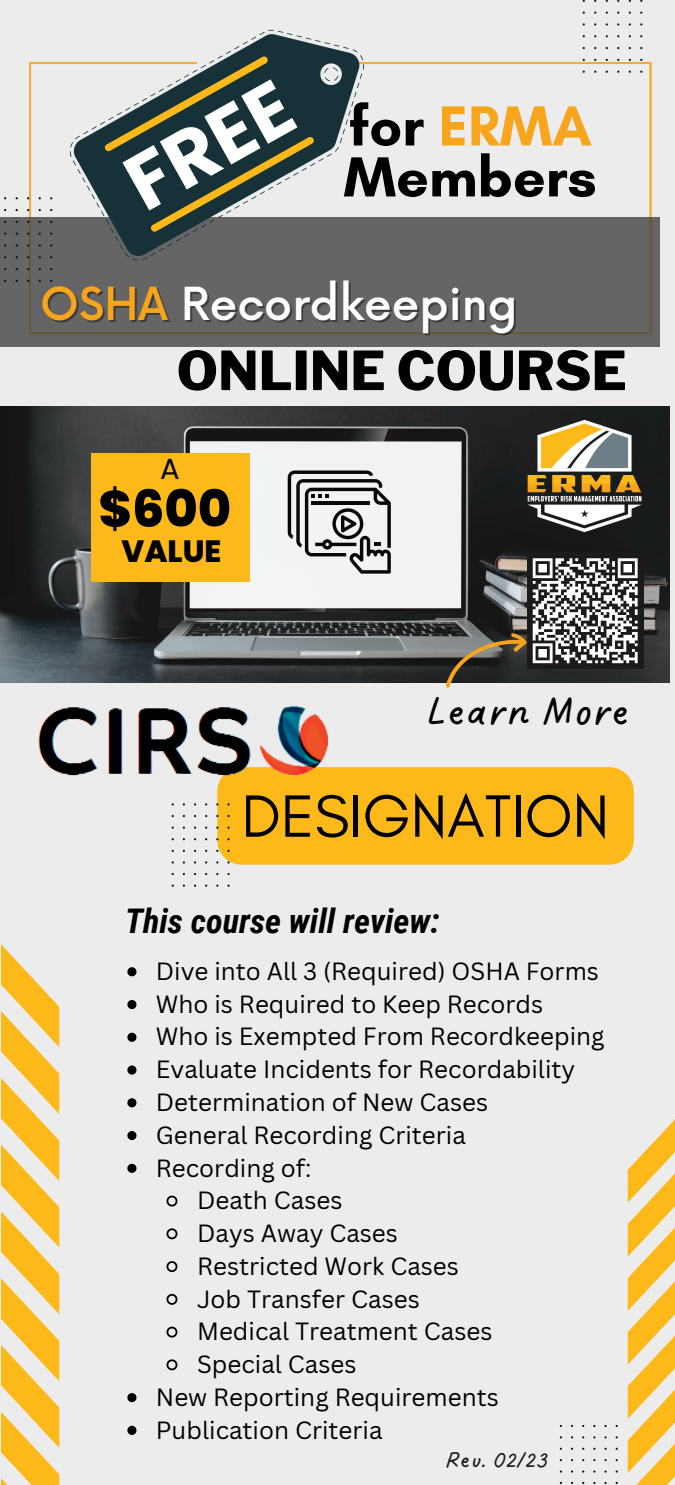
<style>
.page{position:relative;width:675px;height:1485px;background:#ececec}
.page>*{position:absolute;margin:0;border:0;box-sizing:border-box;transform-origin:0 0}
.t1{font:60.75px "Glacial Indifference";color:#000}
.t2{font:700 57.5px/51px "Glacial Indifference";color:#000}
.t3{font:800 53.5px "Libre Franklin";color:#000}
.t4{font:800 50.75px "Poppins";color:#000}
.t5{font:500 44.25px "Now";color:#fff}
.t6{font:43px "DO Sans Slanted";color:#000}
.t7{font:italic 700 34px "Roboto Condensed";color:#000}
.t8{font:800 30.75px "Poppins";color:#000}
.t9{font:29px "Poppins";color:#000}
.t10{font:24.25px "Canva Sans";color:#000}
.t11{font:24.25px "DO Sans Slanted";color:#1b1b1b}
.s1{color:#f6a51c}
.s2{color:rgb(0 0 0/.4)}
</style>
<div class="page">
<svg style="left:29px;top:62px;width:623px;height:155px"></svg>
<svg style="left:583px;top:0;width:59px;height:73px"></svg>
<svg style="left:1px;top:944px;width:58px;height:541px"></svg>
<img style="left:0;top:407px;width:669px;height:276px">
<svg style="left:288px;top:471px;width:103px;height:103px"></svg>
<div style="left:0;top:217px;width:660px;height:129px;background:#656565"></div>
<svg style="left:70px;top:30px;width:294px;height:230px"></svg>
<svg style="left:324px;top:67px;width:14px;height:14px"></svg>
<svg style="left:104px;top:55px;width:211px;height:178px"></svg>
<svg style="left:628px;top:1119px;width:47px;height:366px"></svg>
<div style="left:217px;top:767px;width:417px;height:98px;background:#fcb919;border-radius:24px"></div>
<svg style="left:172px;top:803px;width:58px;height:84px"></svg>
<svg style="left:4px;top:196px;width:48px;height:86px"></svg>
<img style="left:38px;top:705px;width:296px;height:76px">
<img style="left:509px;top:406px;width:152px;height:146px">
<svg style="left:127px;top:967px;width:9px;height:9px"></svg>
<svg style="left:127px;top:1000px;width:9px;height:9px"></svg>
<svg style="left:127px;top:1033px;width:9px;height:9px"></svg>
<svg style="left:127px;top:1066px;width:9px;height:9px"></svg>
<svg style="left:127px;top:1098px;width:9px;height:9px"></svg>
<svg style="left:127px;top:1131px;width:9px;height:9px"></svg>
<svg style="left:127px;top:1164px;width:9px;height:9px"></svg>
<svg style="left:166px;top:1195px;width:12px;height:12px"></svg>
<svg style="left:166px;top:1228px;width:12px;height:12px"></svg>
<svg style="left:166px;top:1261px;width:12px;height:11px"></svg>
<svg style="left:166px;top:1293px;width:12px;height:12px"></svg>
<svg style="left:166px;top:1326px;width:12px;height:12px"></svg>
<svg style="left:166px;top:1359px;width:12px;height:12px"></svg>
<svg style="left:127px;top:1393px;width:9px;height:9px"></svg>
<svg style="left:127px;top:1426px;width:9px;height:9px"></svg>
<svg style="left:560px;top:1424px;width:58px;height:60px"></svg>
<div style="left:92px;top:453px;width:158px;height:128px;background:#fcb919"></div>
<div style="left:527px;top:553px;width:116px;height:116px;background:#1b1b1b"></div>
<svg style="left:446px;top:557px;width:194px;height:131px"></svg>
<h2 class="t2" style="left:344px;top:100px;width:255px">for <span class="s1">ERMA<br></span>Members</h2>
<h3 class="t5" style="left:42px;top:280px;width:477px"><span class="s2">OSHA</span> Recordkeeping</h3>
<h3 class="t3" style="left:177px;top:338px;width:452px">ONLINE COURSE</h3>
<p class="t9" style="left:160px;top:449px;width:21px">A</p>
<h3 class="t4" style="left:98px;top:473px;width:134px">$600</h3>
<p class="t8" style="left:121px;top:530px;width:102px">VALUE</p>
<h3 class="t6" style="left:426px;top:686px;width:207px">Learn More</h3>
<h1 class="t1" style="left:242px;top:779px;width:369px">DESIGNATION</h1>
<h3 class="t7" style="left:125px;top:902px;width:316px">This course will review:</h3>
<p class="t10" style="left:156px;top:954px;width:445px">Dive into All 3 (Required) OSHA Forms</p>
<p class="t10" style="left:156px;top:987px;width:389px">Who is Required to Keep Records</p>
<p class="t10" style="left:156px;top:1020px;width:450px">Who is Exempted From Recordkeeping</p>
<p class="t10" style="left:156px;top:1052px;width:421px">Evaluate Incidents for Recordability</p>
<p class="t10" style="left:156px;top:1085px;width:334px">Determination of New Cases</p>
<p class="t10" style="left:156px;top:1118px;width:312px">General Recording Criteria</p>
<p class="t10" style="left:156px;top:1151px;width:157px">Recording of:</p>
<p class="t10" style="left:197px;top:1183px;width:147px">Death Cases</p>
<p class="t10" style="left:197px;top:1216px;width:202px">Days Away Cases</p>
<p class="t10" style="left:197px;top:1249px;width:263px">Restricted Work Cases</p>
<p class="t10" style="left:197px;top:1282px;width:224px">Job Transfer Cases</p>
<p class="t10" style="left:197px;top:1314px;width:297px">Medical Treatment Cases</p>
<p class="t10" style="left:197px;top:1347px;width:161px">Special Cases</p>
<p class="t10" style="left:156px;top:1380px;width:344px">New Reporting Requirements</p>
<p class="t10" style="left:156px;top:1413px;width:228px">Publication Criteria</p>
<p class="t11" style="left:445px;top:1446px;width:105px">Rev. 02/23</p>
</div>
